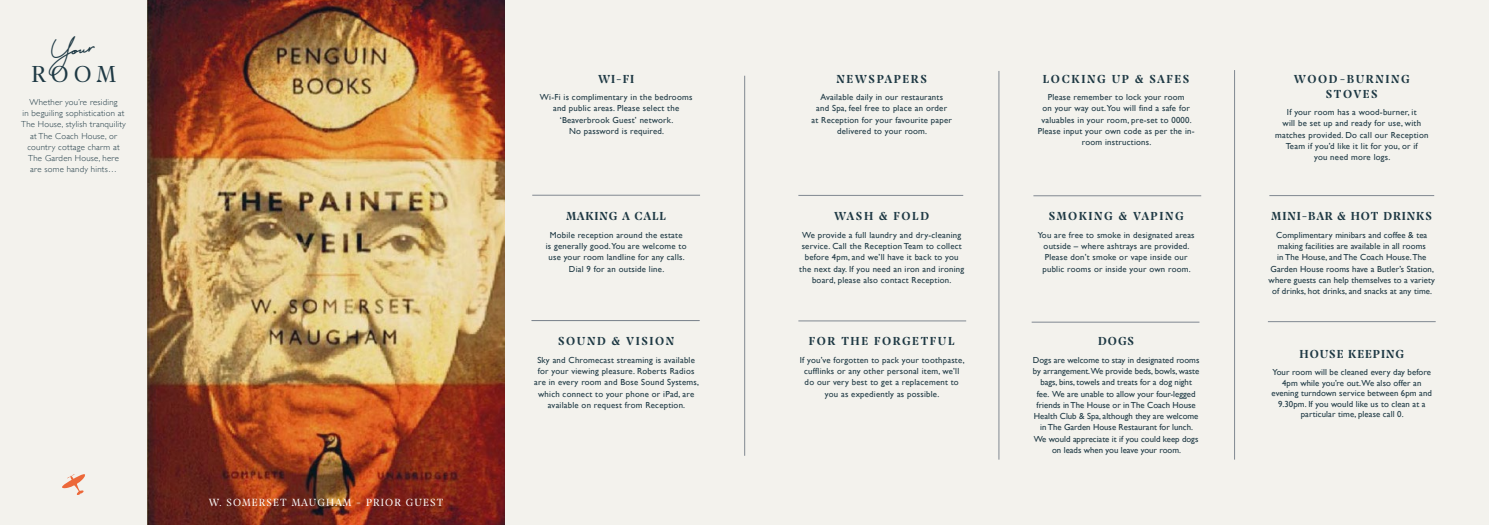
<style>
.page{position:relative;width:1489px;height:525px;background:#fff}
.page>*{position:absolute;margin:0;border:0;box-sizing:border-box;transform-origin:0 0}
.t1{font:30px "The Doctor Free Version";color:#1e3944}
.t2{font:25px "Prospectus Std";color:#1e3944}
.t3{font:12.5px/15px "Prospectus Std Bld";letter-spacing:.125em;color:#1e3944;text-align:center}
.t4{font:12.5px "Prospectus Std Bld";letter-spacing:.075em;color:#1e3944}
.t5{font:11.25px "Prospectus Std";letter-spacing:.1em;color:#fff}
.t6{font:8.75px/11.2px "Gill Sans";letter-spacing:.025em;color:#1e3944;text-align:center}
.t7{font:8.75px/11.2px "Gill Sans";color:#1e3944;text-align:center}
.t8{font:300 8.75px/11.2px "Gill Sans";letter-spacing:.025em;color:#1e3944;text-align:center}
</style>
<div class="page">
<div style="left:0;top:0;width:1488px;height:524px;background:#f3f2ed"></div>
<img style="left:147px;top:0;width:357px;height:524px">
<hr style="left:998px;top:71px;width:1px;height:388px;background:#808891">
<hr style="left:532px;top:195px;width:168px;height:1px;background:#808891">
<hr style="left:798px;top:195px;width:165px;height:1px;background:#808891">
<hr style="left:1033px;top:195px;width:168px;height:1px;background:#808891">
<hr style="left:798px;top:320px;width:168px;height:1px;background:#808891">
<hr style="left:1031px;top:322px;width:168px;height:1px;background:#808891">
<hr style="left:744px;top:76px;width:1px;height:379px;background:#808891">
<hr style="left:531px;top:320px;width:168px;height:1px;background:#808891">
<svg style="left:62px;top:474px;width:23px;height:21px"></svg>
<hr style="left:1234px;top:70px;width:1px;height:389px;background:#808891">
<hr style="left:1269px;top:195px;width:164px;height:1px;background:#808891">
<hr style="left:1267px;top:321px;width:168px;height:1px;background:#808891">
<h1 class="t1" style="left:46px;top:31px;width:47px;rotate:-11deg">Your</h1>
<p class="t8" style="left:21px;top:96px;width:106px">Whether you’re residing<br>in beguiling sophistication at<br>The House, stylish tranquility at The Coach House, or country cottage charm at<br>The Garden House, here<br>are some handy hints…</p>
<h2 class="t2" style="left:31px;top:56px;width:86px">ROOM</h2>
<p class="t5" style="left:209px;top:494px;width:236px">W. SOMERSET MAUGHAM - PRIOR GUEST</p>
<h3 class="t3" style="left:598px;top:70px;width:38px">WI-FI</h3>
<p class="t6" style="left:540px;top:91px;width:154px">Wi-Fi is complimentary in the bedrooms and public areas. Please select the ‘Beaverbrook Guest’ network.<br>No password is required.</p>
<h3 class="t4" style="left:566px;top:206px;width:101px">MAKING A CALL</h3>
<p class="t6" style="left:546px;top:229px;width:142px">Mobile reception around the estate<br>is generally good. You are welcome to use your room landline for any calls.<br>Dial 9 for an outside line.</p>
<h3 class="t3" style="left:558px;top:333px;width:118px">SOUND &amp; VISION</h3>
<p class="t6" style="left:534px;top:354px;width:166px">Sky and Chromecast streaming is available for your viewing pleasure. Roberts Radios are in every room and Bose Sound Systems, which connect to your phone or iPad, are available on request from Reception.</p>
<h3 class="t3" style="left:836px;top:70px;width:92px">NEWSPAPERS</h3>
<p class="t6" style="left:811px;top:91px;width:142px">Available daily in our restaurants<br>and Spa, feel free to place an order<br>at Reception for your favourite paper delivered to your room.</p>
<h3 class="t3" style="left:834px;top:208px;width:96px">WASH &amp; FOLD</h3>
<p class="t6" style="left:799px;top:229px;width:166px">We provide a full laundry and dry-cleaning service. Call the Reception Team to collect before 4pm, and we’ll have it back to you the next day. If you need an iron and ironing board, please also contact Reception.</p>
<h3 class="t3" style="left:808px;top:333px;width:147px">FOR THE FORGETFUL</h3>
<p class="t6" style="left:799px;top:354px;width:166px">If you’ve forgotten to pack your toothpaste, cufflinks or any other personal item, we’ll do our very best to get a replacement to you as expediently as possible.</p>
<h3 class="t3" style="left:1042px;top:70px;width:148px">LOCKING UP &amp; SAFES</h3>
<p class="t6" style="left:1037px;top:91px;width:158px">Please remember to lock your room<br>on your way out. You will find a safe for valuables in your room, pre-set to 0000.<br>Please input your own code as per the in&shy;room instructions.</p>
<h3 class="t3" style="left:1048px;top:208px;width:136px">SMOKING &amp; VAPING</h3>
<p class="t6" style="left:1037px;top:229px;width:158px">You are free to smoke in designated areas outside – where ashtrays are provided.<br>Please don’t smoke or vape inside our public rooms or inside your own room.</p>
<h3 class="t3" style="left:1098px;top:333px;width:38px">DOGS</h3>
<p class="t7" style="left:1032px;top:354px;width:168px">Dogs are welcome to stay in designated rooms by arrangement.We provide beds, bowls, waste bags, bins, towels and treats for a dog night<br>fee. We are unable to allow your four-legged friends in The House or in The Coach House Health Club &amp; Spa, although they are welcome in The Garden House Restaurant for lunch.<br>We would appreciate it if you could keep dogs on leads when you leave your room.</p>
<h3 class="t3" style="left:1293px;top:70px;width:117px">WOOD-BURNING<br>STOVES</h3>
<p class="t6" style="left:1274px;top:106px;width:155px">If your room has a wood-burner, it<br>will be set up and ready for use, with matches provided. Do call our Reception<br>Team if you’d like it lit for you, or if<br>you need more logs.</p>
<h3 class="t4" style="left:1271px;top:206px;width:162px">MINI-BAR &amp; HOT DRINKS</h3>
<p class="t6" style="left:1268px;top:229px;width:168px">Complimentary minibars and coffee &amp; tea making facilities are available in all rooms<br>in The House, and The Coach House. The Garden House rooms have a Butler’s Station, where guests can help themselves to a variety of drinks, hot drinks, and snacks at any time.</p>
<h3 class="t4" style="left:1299px;top:344px;width:106px">HOUSE KEEPING</h3>
<p class="t6" style="left:1271px;top:367px;width:162px;line-height:10.5px">Your room will be cleaned every day before 4pm while you’re out. We also offer an evening turndown service between 6pm and 9.30pm. If you would like us to clean at a particular time, please call 0.</p>
</div>
